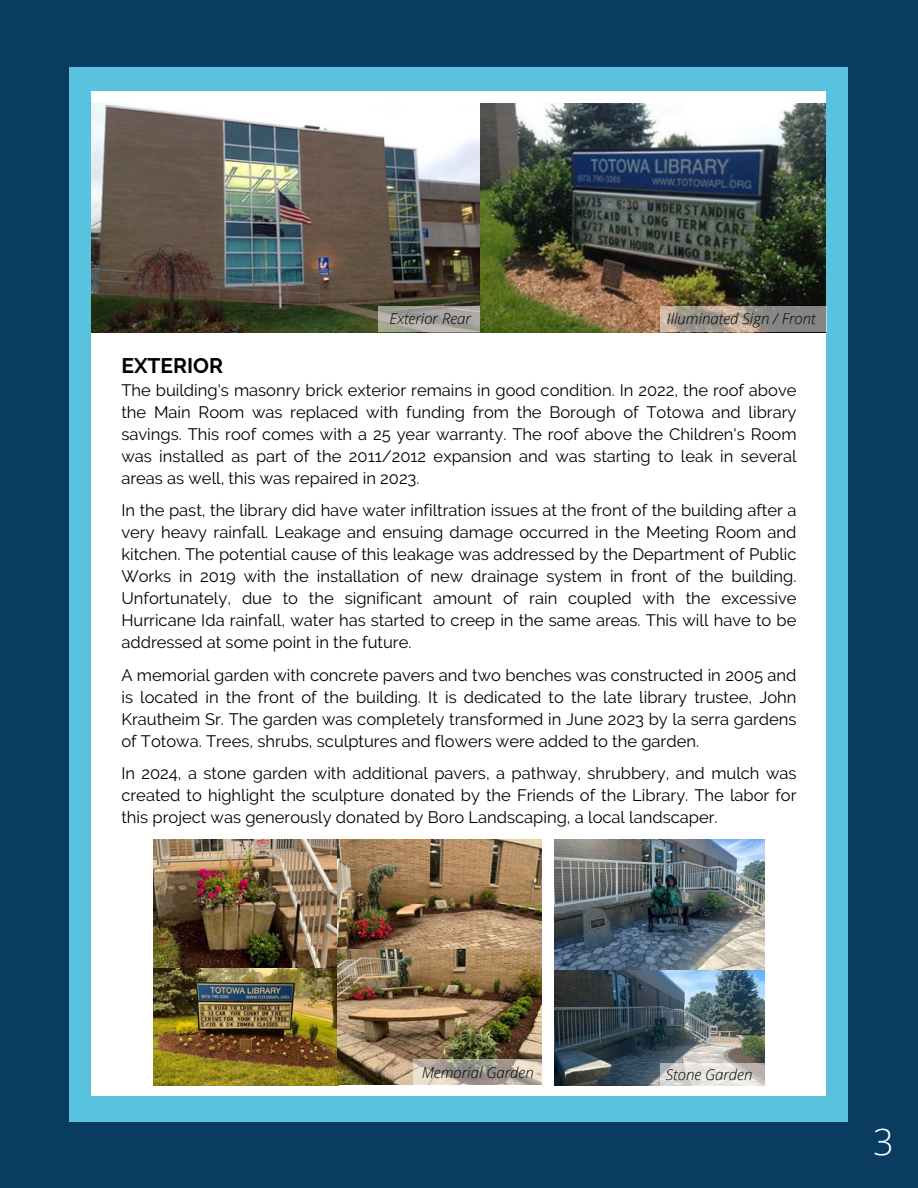
<style>
.page{position:relative;width:918px;height:1188px;background:#0a3c61}
.page>*{position:absolute;margin:0;border:0;box-sizing:border-box;transform-origin:0 0}
.t1{font:300 36px "Open Sans";color:#fff}
.t2{font:700 21px "Raleway";color:#000}
.t3{font:16.5px/22px "Raleway";color:#000;text-align:justify}
.t4{font:italic 300 15px "Open Sans";color:#000}
</style>
<div class="page">
<div style="left:70px;top:67px;width:778px;height:1054px;background:#59c3df"></div>
<div style="left:92px;top:92px;width:734px;height:1004px;background:#fff"></div>
<img style="left:92px;top:104px;width:734px;height:228px">
<svg style="left:378px;top:306px;width:101px;height:26px;background:#a8a69e"></svg>
<svg style="left:660px;top:306px;width:166px;height:26px;background:#9d968e"></svg>
<img style="left:154px;top:968px;width:184px;height:117px">
<img style="left:154px;top:840px;width:184px;height:128px">
<img style="left:338px;top:840px;width:203px;height:110px">
<img style="left:338px;top:950px;width:203px;height:135px">
<svg style="left:413px;top:1060px;width:129px;height:25px;background:#b7ada2"></svg>
<img style="left:555px;top:840px;width:210px;height:245px">
<svg style="left:661px;top:1063px;width:104px;height:22px;background:#dbd9d5"></svg>
<h1 class="t4" style="left:390px;top:308px;width:83px">Exterior Rear</h1>
<h1 class="t4" style="left:667px;top:308px;width:150px">Illuminated Sign / Front</h1>
<p class="t2" style="left:121px;top:353px;width:103px">EXTERIOR</p>
<p class="t3" style="left:121px;top:379px;width:677px">The building's masonry brick exterior remains in good condition. In 2022, the roof above the Main Room was replaced with funding from the Borough of Totowa and library savings. This roof comes with a 25 year warranty. The roof above the Children's Room was installed as part of the 2011/2012 expansion and was starting to leak in several areas as well, this was repaired in 2023.</p>
<p class="t3" style="left:121px;top:499px;width:677px">In the past, the library did have water infiltration issues at the front of the building after a very heavy rainfall. Leakage and ensuing damage occurred in the Meeting Room and kitchen. The potential cause of this leakage was addressed by the Department of Public Works in 2019 with the installation of new drainage system in front of the building.<br>Unfortunately, due to the significant amount of rain coupled with the excessive Hurricane Ida rainfall, water has started to creep in the same areas. This will have to be addressed at some point in the future.</p>
<h1 class="t3" style="left:121px;top:664px;width:677px">A memorial garden with concrete pavers and two benches was constructed in 2005 and is located in the front of the building. It is dedicated to the late library trustee, John Krautheim Sr. The garden was completely transformed in June 2023 by la serra gardens of Totowa. Trees, shrubs, sculptures and flowers were added to the garden.</h1>
<h1 class="t3" style="left:121px;top:762px;width:677px">In 2024, a stone garden with additional pavers, a pathway, shrubbery, and mulch was created to highlight the sculpture donated by the Friends of the Library. The labor for this project was generously donated by Boro Landscaping, a local landscaper.</h1>
<p class="t4" style="left:422px;top:1062px;width:114px">Memorial Garden</p>
<p class="t4" style="left:666px;top:1064px;width:88px">Stone Garden</p>
<h1 class="t1" style="left:873px;top:1116px;width:22px">3</h1>
</div>
